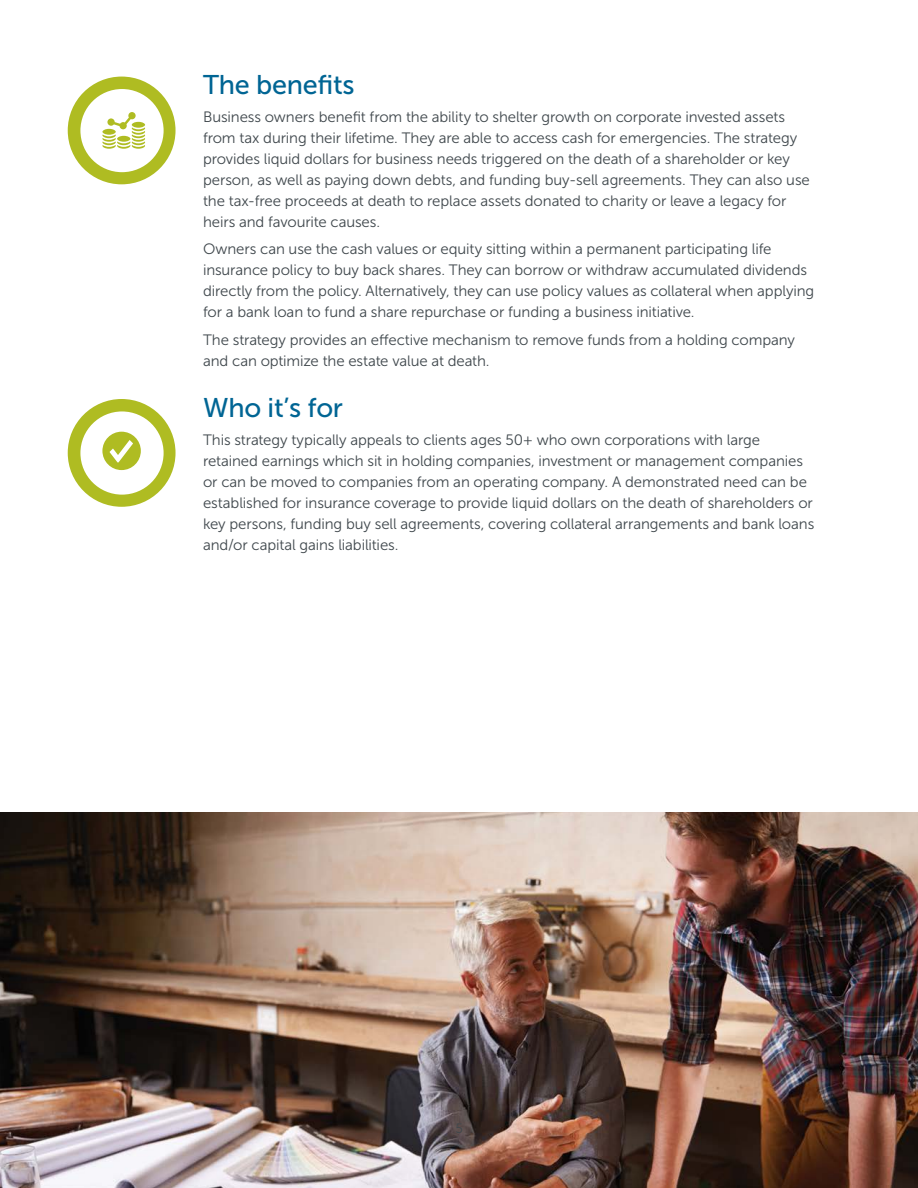
<style>
.page{position:relative;width:918px;height:1188px;background:#fff}
.page>*{position:absolute;margin:0;border:0;box-sizing:border-box;transform-origin:0 0}
.Heading_2{font:27px "Museo Sans 500";letter-spacing:-.01em;color:#006594}
.New_Brand_Body_Copy_10_14{font:15px/21px "Museo Sans 300";letter-spacing:-.005em;color:#3f474c}
.t1{font:13.5px "Museo Sans 300";color:#3f474c}
</style>
<div class="page">
<div style="left:68px;top:399px;width:108px;height:108px;background:#afbc22;border-radius:50%"></div>
<div style="left:80px;top:411px;width:84px;height:84px;background:#fff;border-radius:50%"></div>
<svg style="left:102px;top:432px;width:39px;height:38px"></svg>
<div style="left:68px;top:77px;width:108px;height:107px;background:#afbc22;border-radius:50%"></div>
<div style="left:80px;top:89px;width:84px;height:83px;background:#fff;border-radius:50%"></div>
<svg style="left:102px;top:112px;width:43px;height:37px"></svg>
<img style="left:0;top:812px;width:918px;height:376px">
<h2 class="Heading_2" style="left:203px;top:70px;width:153px">The benefits</h2>
<p class="New_Brand_Body_Copy_10_14" style="left:203px;top:106px;width:608px">Business owners benefit from the ability to shelter growth on corporate invested assets from tax during their lifetime. They are able to access cash for emergencies. The strategy provides liquid dollars for business needs triggered on the death of a shareholder or key person, as well as paying down debts, and funding buy-sell agreements. They can also use the tax-free proceeds at death to replace assets donated to charity or leave a legacy for heirs and favourite causes.</p>
<p class="New_Brand_Body_Copy_10_14" style="left:203px;top:239px;width:613px">Owners can use the cash values or equity sitting within a permanent participating life insurance policy to buy back shares. They can borrow or withdraw accumulated dividends directly from the policy. Alternatively, they can use policy values as collateral when applying for a bank loan to fund a share repurchase or funding a business initiative.</p>
<p class="New_Brand_Body_Copy_10_14" style="left:203px;top:330px;width:593px">The strategy provides an effective mechanism to remove funds from a holding company and can optimize the estate value at death.</p>
<h2 class="Heading_2" style="left:203px;top:393px;width:142px">Who it’s for</h2>
<p class="New_Brand_Body_Copy_10_14" style="left:203px;top:429px;width:613px">This strategy typically appeals to clients ages 50+ who own corporations with large retained earnings which sit in holding companies, investment or management companies or can be moved to companies from an operating company. A demonstrated need can be established for insurance coverage to provide liquid dollars on the death of shareholders or key persons, funding buy sell agreements, covering collateral arrangements and bank loans and/or capital gains liabilities.</p>
<p class="t1" style="left:456px;top:1121px;width:9px">5</p>
</div>
